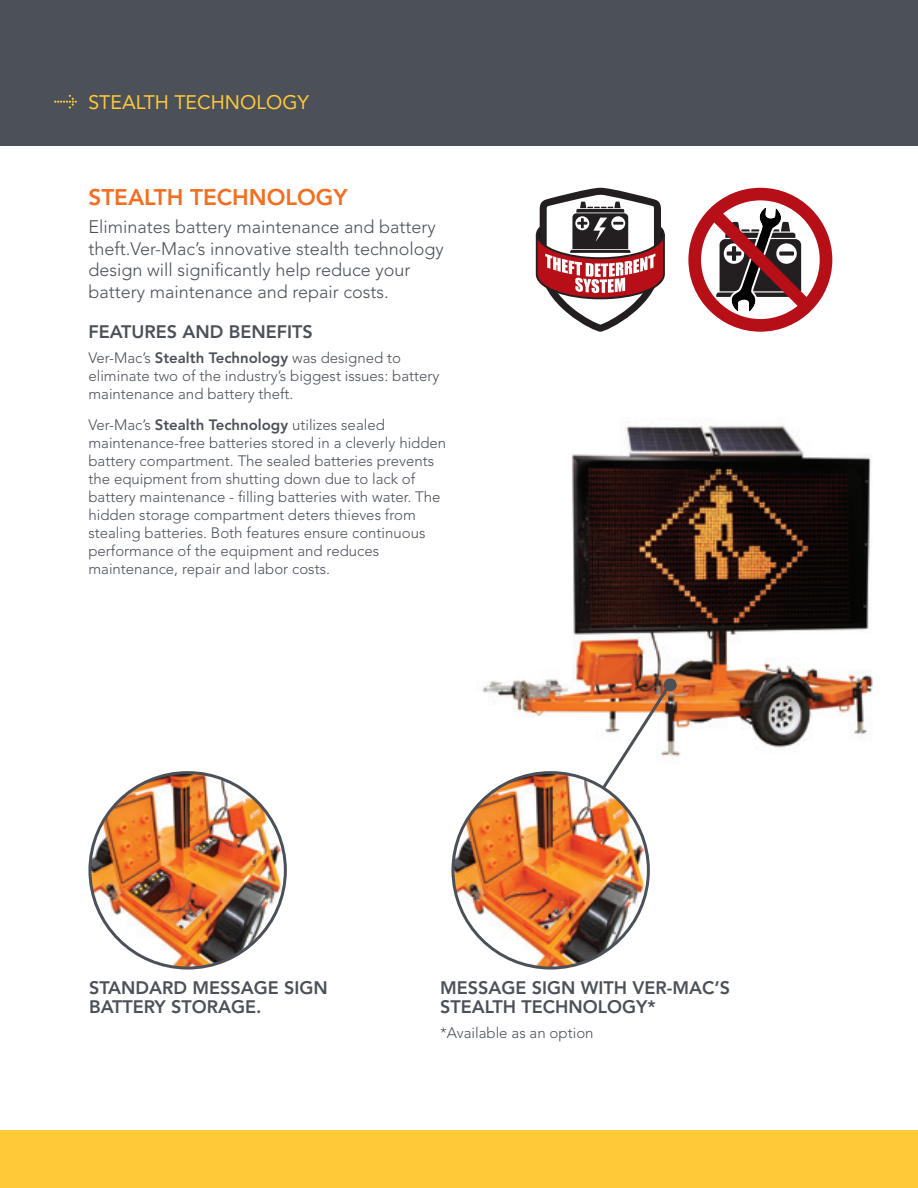
<style>
.page{position:relative;width:918px;height:1188px;background:#fff}
.page>*{position:absolute;margin:0;border:0;box-sizing:border-box;transform-origin:0 0}
.t1{font:800 22.5px "Avenir LT Std";color:#f36e21}
.t2{font:19.5px "Avenir LT Std";color:#ffc938}
.t3{font:300 18px/21.6px "Avenir LT Std";color:#4c5159}
.t4{font:800 18px/19.5px "Avenir LT Std";color:#4c5159}
.t5{font:300 15px/18px "Avenir LT Std";color:#4c5159}
.s1{font-weight:800}
</style>
<div class="page">
<svg style="left:536px;top:188px;width:129px;height:144px"></svg>
<svg style="left:688px;top:188px;width:144px;height:144px"></svg>
<img style="left:90px;top:773px;width:195px;height:195px;border-radius:98px">
<img style="left:453px;top:773px;width:195px;height:195px;border-radius:98px">
<img style="left:482px;top:425px;width:391px;height:334px">
<div style="left:0;top:0;width:918px;height:146px;background:#4c5159"></div>
<div style="left:0;top:1130px;width:918px;height:58px;background:#ffc938"></div>
<svg style="left:54px;top:95px;width:23px;height:14px"></svg>
<svg style="left:664px;top:678px;width:13px;height:13px"></svg>
<img style="left:600px;top:682px;width:73px;height:109px">
<h2 class="t2" style="left:88px;top:90px;width:222px">STEALTH TECHNOLOGY</h2>
<h1 class="t1" style="left:88px;top:184px;width:261px">STEALTH TECHNOLOGY</h1>
<p class="t3" style="left:88px;top:216px;width:357px">Eliminates battery maintenance and battery theft.Ver-Mac’s innovative stealth technology design will significantly help reduce your battery maintenance and repair costs.</p>
<p class="t4" style="left:88px;top:322px;width:226px">FEATURES AND BENEFITS</p>
<p class="t5" style="left:88px;top:348px;width:352px">Ver-Mac’s <span class="s1">Stealth Technology</span> was designed to eliminate two of the industry’s biggest issues: battery maintenance and battery theft.</p>
<p class="t5" style="left:88px;top:416px;width:359px">Ver-Mac’s <span class="s1">Stealth Technology</span> utilizes sealed maintenance-free batteries stored in a cleverly hidden battery compartment. The sealed batteries prevents the equipment from shutting down due to lack of battery maintenance - filling batteries with water. The hidden storage compartment deters thieves from stealing batteries. Both features ensure continuous performance of the equipment and reduces maintenance, repair and labor costs.</p>
<p class="t4" style="left:89px;top:978px;width:240px">STANDARD MESSAGE SIGN<br>BATTERY STORAGE.</p>
<p class="t4" style="left:440px;top:978px;width:291px">MESSAGE SIGN WITH VER-MAC’S<br>STEALTH TECHNOLOGY*</p>
<p class="t5" style="left:440px;top:1024px;width:155px">*Available as an option</p>
</div>
